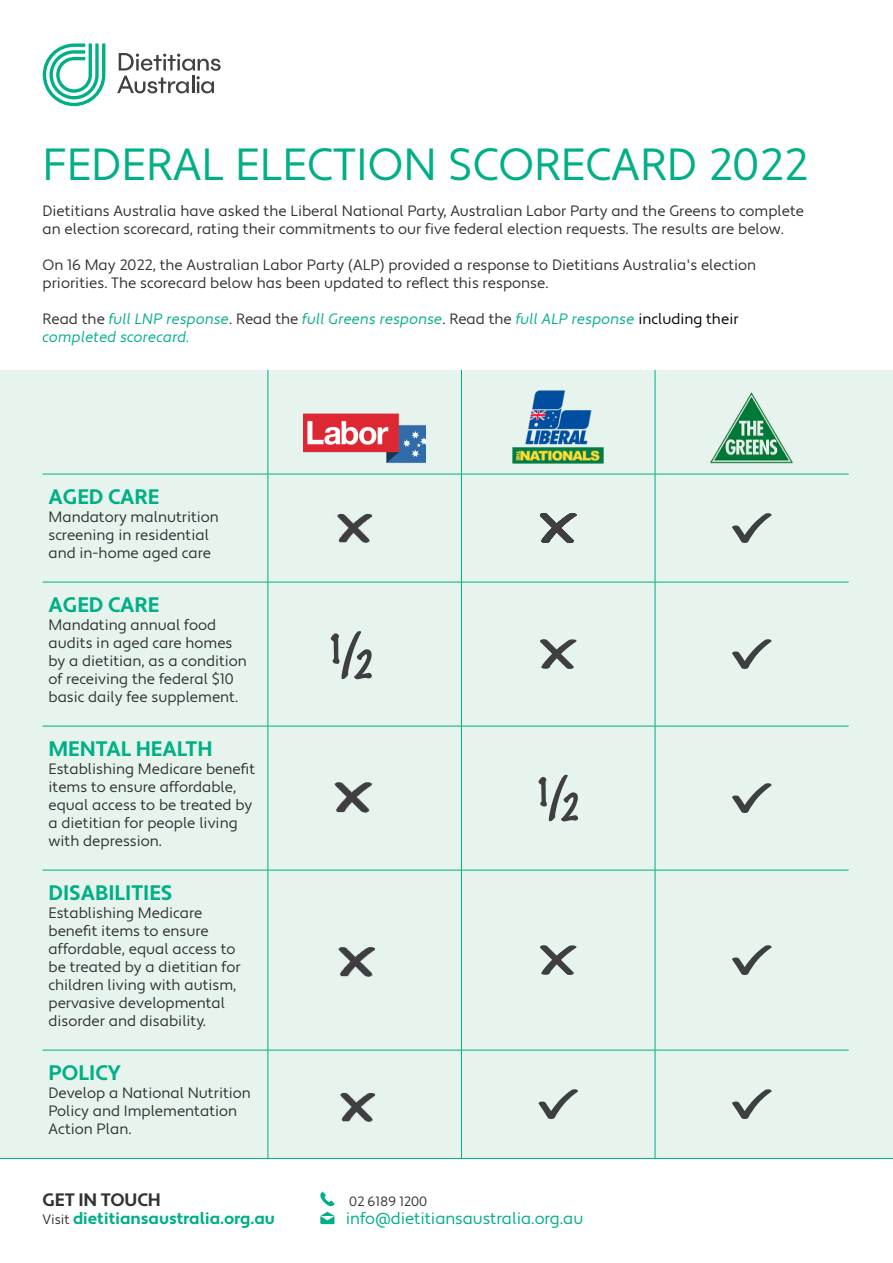
<style>
.page{position:relative;width:893px;height:1263px;background:#fff}
.page>*{position:absolute;margin:0;border:0;box-sizing:border-box;transform-origin:0 0}
.t1{font:45px "Apertura";color:#00af86}
.t2{font:700 21px "Apertura";color:#00af86}
.t3{font:700 18px "Apertura";letter-spacing:-.005em;color:#313232}
.t4{font:700 16.5px "Apertura";letter-spacing:-.005em;color:#00af86}
.t5{font:16.5px "Apertura";letter-spacing:-.005em;color:#00af86}
.t6{font:15px/18px "Apertura";color:#313232}
.t7{font:15px/18px "Apertura Obliq";color:#00af8c}
.t8{font:13.5px "Apertura";letter-spacing:-.005em;color:#313232}
.s1{font-family:"Apertura";color:#313232}
.s2{color:#00af86}
.s3{font-family:"Apertura";color:#000}
.s4{font-weight:400;font-size:13.5px;color:#313232}
</style>
<div class="page">
<div style="left:0;top:370px;width:893px;height:789px;background:#e7f4ee"></div>
<svg style="left:117px;top:53px;width:104px;height:40px"></svg>
<svg style="left:43px;top:44px;width:62px;height:62px"></svg>
<hr style="left:268px;top:370px;width:1px;height:104px;background:#00af86">
<hr style="left:461px;top:370px;width:1px;height:104px;background:#00af86">
<hr style="left:655px;top:370px;width:1px;height:104px;background:#00af86">
<hr style="left:43px;top:474px;width:225px;height:1px;background:#00af86">
<hr style="left:268px;top:474px;width:193px;height:1px;background:#00af86">
<hr style="left:268px;top:474px;width:1px;height:108px;background:#00af86">
<hr style="left:461px;top:474px;width:194px;height:1px;background:#00af86">
<hr style="left:461px;top:474px;width:1px;height:108px;background:#00af86">
<hr style="left:655px;top:474px;width:194px;height:1px;background:#00af86">
<hr style="left:655px;top:474px;width:1px;height:108px;background:#00af86">
<hr style="left:43px;top:582px;width:225px;height:1px;background:#00af86">
<hr style="left:268px;top:582px;width:193px;height:1px;background:#00af86">
<hr style="left:268px;top:582px;width:1px;height:144px;background:#00af86">
<hr style="left:461px;top:582px;width:194px;height:1px;background:#00af86">
<hr style="left:461px;top:582px;width:1px;height:144px;background:#00af86">
<hr style="left:655px;top:582px;width:194px;height:1px;background:#00af86">
<hr style="left:655px;top:582px;width:1px;height:144px;background:#00af86">
<hr style="left:43px;top:726px;width:225px;height:1px;background:#00af86">
<hr style="left:268px;top:726px;width:193px;height:1px;background:#00af86">
<hr style="left:268px;top:726px;width:1px;height:144px;background:#00af86">
<hr style="left:461px;top:726px;width:194px;height:1px;background:#00af86">
<hr style="left:461px;top:726px;width:1px;height:144px;background:#00af86">
<hr style="left:655px;top:726px;width:194px;height:1px;background:#00af86">
<hr style="left:655px;top:726px;width:1px;height:144px;background:#00af86">
<hr style="left:43px;top:870px;width:225px;height:1px;background:#00af86">
<hr style="left:268px;top:870px;width:193px;height:1px;background:#00af86">
<hr style="left:268px;top:870px;width:1px;height:180px;background:#00af86">
<hr style="left:461px;top:870px;width:194px;height:1px;background:#00af86">
<hr style="left:461px;top:870px;width:1px;height:180px;background:#00af86">
<hr style="left:655px;top:870px;width:194px;height:1px;background:#00af86">
<hr style="left:655px;top:870px;width:1px;height:180px;background:#00af86">
<hr style="left:43px;top:1050px;width:225px;height:1px;background:#00af86">
<hr style="left:268px;top:1050px;width:193px;height:1px;background:#00af86">
<hr style="left:268px;top:1050px;width:1px;height:108px;background:#00af86">
<hr style="left:461px;top:1050px;width:194px;height:1px;background:#00af86">
<hr style="left:461px;top:1050px;width:1px;height:108px;background:#00af86">
<hr style="left:655px;top:1050px;width:194px;height:1px;background:#00af86">
<hr style="left:655px;top:1050px;width:1px;height:108px;background:#00af86">
<svg style="left:732px;top:513px;width:40px;height:30px"></svg>
<svg style="left:540px;top:639px;width:37px;height:30px"></svg>
<svg style="left:732px;top:639px;width:40px;height:30px"></svg>
<svg style="left:538px;top:774px;width:40px;height:47px"></svg>
<svg style="left:732px;top:783px;width:40px;height:30px"></svg>
<svg style="left:540px;top:945px;width:37px;height:30px"></svg>
<svg style="left:732px;top:945px;width:40px;height:30px"></svg>
<svg style="left:538px;top:1089px;width:40px;height:30px"></svg>
<svg style="left:732px;top:1089px;width:40px;height:30px"></svg>
<img style="left:710px;top:392px;width:83px;height:72px">
<img style="left:513px;top:390px;width:90px;height:73px">
<img style="left:303px;top:413px;width:122px;height:50px">
<svg style="left:320px;top:1192px;width:15px;height:14px"></svg>
<svg style="left:320px;top:1212px;width:14px;height:12px"></svg>
<hr style="left:0;top:1158px;width:893px;height:1px;background:#00af86">
<svg style="left:540px;top:513px;width:37px;height:30px"></svg>
<img style="left:337px;top:514px;width:36px;height:29px">
<img style="left:334px;top:782px;width:38px;height:31px">
<img style="left:338px;top:947px;width:37px;height:30px">
<img style="left:340px;top:1093px;width:36px;height:29px">
<img style="left:330px;top:631px;width:42px;height:49px">
<h1 class="t1" style="left:43px;top:137px;width:767px">FEDERAL ELECTION SCORECARD 2022</h1>
<p class="t6" style="left:43px;top:202px;width:763px">Dietitians Australia have asked the Liberal National Party, Australian Labor Party and the Greens to complete an election scorecard, rating their commitments to our five federal election requests. The results are below.</p>
<p class="t6" style="left:43px;top:256px;width:715px">On 16 May 2022, the Australian Labor Party (ALP) provided a response to Dietitians Australia's election priorities. The scorecard below has been updated to reflect this response.</p>
<p class="t7" style="left:43px;top:311px;width:698px"><span class="s1">Read the</span> <span class="s2">full LNP response</span><span class="s1">. Read the</span> <span class="s2">full Greens response</span><span class="s1">. Read the</span> full ALP response <span class="s3">including their </span>completed scorecard.</p>
<h2 class="t2" style="left:49px;top:484px;width:112px">AGED CARE</h2>
<p class="t6" style="left:49px;top:508px;width:172px">Mandatory malnutrition screening in residential and in-home aged care</p>
<h2 class="t2" style="left:49px;top:592px;width:112px">AGED CARE</h2>
<p class="t6" style="left:49px;top:616px;width:200px">Mandating annual food audits in aged care homes by a dietitian, as a condition of receiving the federal $10 basic daily fee supplement.</p>
<h2 class="t2" style="left:49px;top:736px;width:166px">MENTAL HEALTH</h2>
<p class="t6" style="left:49px;top:760px;width:208px">Establishing Medicare benefit items to ensure affordable, equal access to be treated by a dietitian for people living with depression.</p>
<h2 class="t2" style="left:49px;top:880px;width:125px">DISABILITIES</h2>
<p class="t6" style="left:49px;top:904px;width:194px">Establishing Medicare benefit items to ensure affordable, equal access to be treated by a dietitian for children living with autism, pervasive developmental disorder and disability.</p>
<h2 class="t2" style="left:49px;top:1060px;width:74px">POLICY</h2>
<p class="t6" style="left:49px;top:1084px;width:204px">Develop a National Nutrition<br>Policy and Implementation<br>Action Plan.</p>
<p class="t3" style="left:43px;top:1189px;width:120px">GET IN TOUCH</p>
<p class="t4" style="left:43px;top:1208px;width:234px"><span class="s4">Visit</span> dietitiansaustralia.org.au</p>
<p class="t8" style="left:349px;top:1193px;width:79px">02 6189 1200</p>
<p class="t5" style="left:346px;top:1208px;width:239px">info@dietitiansaustralia.org.au</p>
</div>
